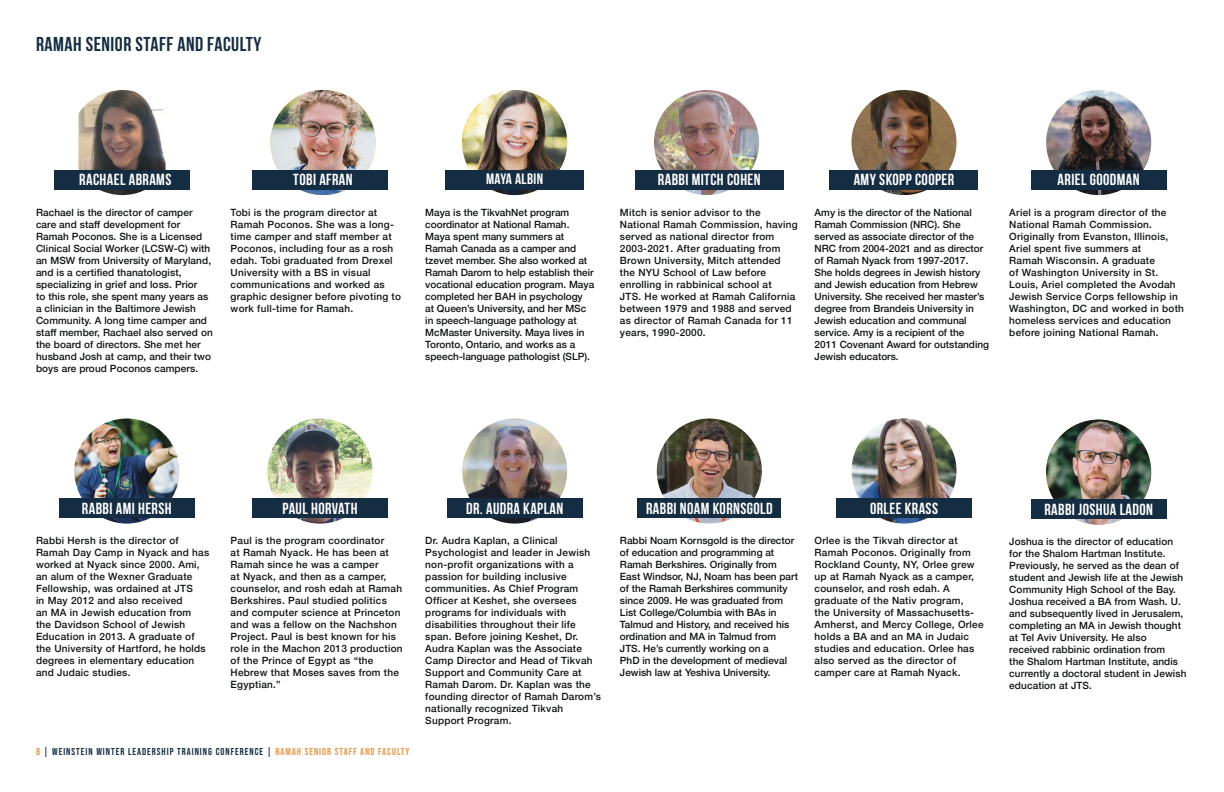
<style>
.page{position:relative;width:1224px;height:792px;background:#fff}
.page>*{position:absolute;margin:0;border:0;box-sizing:border-box;transform-origin:0 0}
.t1{font:700 20px "Bebas Neue";letter-spacing:.025em;color:#152d42}
.t2{font:700 16px "Bebas Neue";letter-spacing:.025em;color:#fff}
.t3{font:700 15px "Bebas Neue";letter-spacing:.025em;color:#fff}
.t4{font:500 10px/12px "Helvetica Neue";letter-spacing:.025em;color:#111313}
.t5{font:500 10px/12px "Helvetica Neue";color:#111313}
.t6{font:10px "Bebas Neue";letter-spacing:.1em;color:#152d42}
.s1{color:#ec9642}
</style>
<div class="page">
<img style="left:70px;top:90px;width:105px;height:105px;border-radius:52px">
<img style="left:270px;top:90px;width:106px;height:105px;border-radius:53px">
<img style="left:654px;top:90px;width:105px;height:105px;border-radius:53px">
<div style="left:55px;top:170px;width:135px;height:19px;background:#152d42"></div>
<div style="left:252px;top:170px;width:136px;height:19px;background:#152d42"></div>
<div style="left:635px;top:170px;width:149px;height:19px;background:#152d42"></div>
<img style="left:462px;top:90px;width:105px;height:105px;border-radius:53px">
<div style="left:445px;top:170px;width:139px;height:19px;background:#152d42"></div>
<img style="left:851px;top:90px;width:106px;height:105px;border-radius:53px">
<div style="left:830px;top:170px;width:148px;height:19px;background:#152d42"></div>
<img style="left:1046px;top:90px;width:105px;height:105px;border-radius:53px">
<div style="left:1031px;top:170px;width:135px;height:19px;background:#152d42"></div>
<img style="left:267px;top:418px;width:106px;height:106px;border-radius:53px">
<img style="left:462px;top:418px;width:105px;height:106px;border-radius:53px">
<img style="left:74px;top:418px;width:105px;height:106px;border-radius:53px">
<div style="left:252px;top:498px;width:136px;height:20px;background:#152d42"></div>
<div style="left:447px;top:498px;width:135px;height:20px;background:#152d42"></div>
<div style="left:59px;top:498px;width:136px;height:20px;background:#152d42"></div>
<img style="left:657px;top:418px;width:105px;height:106px;border-radius:53px">
<div style="left:638px;top:498px;width:143px;height:20px;background:#152d42"></div>
<img style="left:851px;top:418px;width:106px;height:106px;border-radius:53px">
<img style="left:1046px;top:420px;width:105px;height:105px;border-radius:53px">
<div style="left:836px;top:498px;width:136px;height:20px;background:#152d42"></div>
<div style="left:1031px;top:499px;width:135px;height:20px;background:#152d42"></div>
<p class="t1" style="left:36px;top:33px;width:227px">RAMAH SENIOR STAFF AND FACULTY</p>
<p class="t2" style="left:79px;top:171px;width:94px">RACHAEL ABRAMS</p>
<p class="t2" style="left:293px;top:171px;width:61px">TOBI AFRAN</p>
<p class="t2" style="left:658px;top:171px;width:104px">RABBI MITCH COHEN</p>
<p class="t5" style="left:425px;top:205px;width:170px">Maya is the TikvahNet program coordinator at National Ramah.<br>Maya spent many summers at<br>Ramah Canada as a camper and tzevet member. She also worked at<br>Ramah Darom to help establish their vocational education program. Maya completed her BAH in psychology<br>at Queen’s University, and her MSc in speech-language pathology at<br>McMaster University. Maya lives in<br>Toronto, Ontario, and works as a speech-language pathologist (SLP).</p>
<p class="t3" style="left:486px;top:171px;width:59px">MAYA ALBIN</p>
<p class="t4" style="left:36px;top:205px;width:178px">Rachael is the director of camper care and staff development for Ramah Poconos. She is a Licensed Clinical Social Worker (LCSW-C) with an MSW from University of Maryland, and is a certified thanatologist, specializing in grief and loss. Prior<br>to this role, she spent many years as a clinician in the Baltimore Jewish Community. A long time camper and staff member, Rachael also served on the board of directors. She met her husband Josh at camp, and their two boys are proud Poconos campers.</p>
<p class="t4" style="left:231px;top:205px;width:172px">Tobi is the program director at<br>Ramah Poconos. She was a long&shy;time camper and staff member at<br>Poconos, including four as a rosh edah. Tobi graduated from Drexel<br>University with a BS in visual communications and worked as graphic designer before pivoting to work full-time for Ramah.</p>
<p class="t4" style="left:620px;top:205px;width:179px">Mitch is senior advisor to the<br>National Ramah Commission, having served as national director from<br>2003-2021. After graduating from<br>Brown University, Mitch attended the NYU School of Law before enrolling in rabbinical school at<br>JTS. He worked at Ramah California between 1979 and 1988 and served as director of Ramah Canada for 11 years, 1990-2000.</p>
<p class="t2" style="left:854px;top:171px;width:102px">AMY SKOPP COOPER</p>
<p class="t5" style="left:815px;top:205px;width:176px">Amy is the director of the National<br>Ramah Commission (NRC). She served as associate director of the<br>NRC from 2004-2021 and as director of Ramah Nyack from 1997-2017.<br>She holds degrees in Jewish history and Jewish education from Hebrew<br>University. She received her master’s degree from Brandeis University in<br>Jewish education and communal service. Amy is a recipient of the<br>2011 Covenant Award for outstanding<br>Jewish educators.</p>
<p class="t2" style="left:1058px;top:171px;width:84px">ARIEL GOODMAN</p>
<p class="t4" style="left:1009px;top:205px;width:176px">Ariel is a program director of the<br>National Ramah Commission.<br>Originally from Evanston, Illinois,<br>Ariel spent five summers at<br>Ramah Wisconsin. A graduate<br>of Washington University in St.<br>Louis, Ariel completed the Avodah<br>Jewish Service Corps fellowship in<br>Washington, DC and worked in both homeless services and education before joining National Ramah.</p>
<p class="t2" style="left:82px;top:499px;width:91px">RABBI AMI HERSH</p>
<p class="t2" style="left:282px;top:499px;width:77px">PAUL HORVATH</p>
<p class="t2" style="left:466px;top:499px;width:99px">DR. AUDRA KAPLAN</p>
<p class="t4" style="left:36px;top:534px;width:175px">Rabbi Hersh is the director of<br>Ramah Day Camp in Nyack and has worked at Nyack since 2000. Ami, an alum of the Wexner Graduate<br>Fellowship, was ordained at JTS<br>in May 2012 and also received<br>an MA in Jewish education from<br>the Davidson School of Jewish<br>Education in 2013. A graduate of the University of Hartford, he holds degrees in elementary education and Judaic studies.</p>
<p class="t4" style="left:231px;top:534px;width:174px">Paul is the program coordinator<br>at Ramah Nyack. He has been at<br>Ramah since he was a camper<br>at Nyack, and then as a camper, counselor, and rosh edah at Ramah<br>Berkshires. Paul studied politics and computer science at Princeton and was a fellow on the Nachshon<br>Project. Paul is best known for his role in the Machon 2013 production of the Prince of Egypt as “the<br>Hebrew that Moses saves from the<br>Egyptian.”</p>
<p class="t4" style="left:425px;top:534px;width:177px">Dr. Audra Kaplan, a Clinical<br>Psychologist and leader in Jewish non-profit organizations with a passion for building inclusive communities. As Chief Program<br>Officer at Keshet, she oversees programs for individuals with disabilities throughout their life span. Before joining Keshet, Dr.<br>Audra Kaplan was the Associate<br>Camp Director and Head of Tikvah<br>Support and Community Care at<br>Ramah Darom. Dr. Kaplan was the founding director of Ramah Darom’s nationally recognized Tikvah<br>Support Program.</p>
<p class="t6" style="left:36px;top:745px;width:375px"><span class="s1">8</span> | WEINSTEIN WINTER LEADERSHIP TRAINING CONFERENCE | <span class="s1">RAMAH SENIOR STAFF AND FACULTY</span></p>
<p class="t2" style="left:646px;top:499px;width:128px">RABBI NOAM KORNSGOLD</p>
<p class="t5" style="left:620px;top:534px;width:180px">Rabbi Noam Kornsgold is the director of education and programming at Ramah Berkshires. Originally from East Windsor, NJ, Noam has been part of the Ramah Berkshires community since 2009. He was graduated from List College/Columbia with BAs in Talmud and History, and received his ordination and MA in Talmud from JTS. He’s currently working on a<br>PhD in the development of medieval Jewish law at Yeshiva University.</p>
<p class="t2" style="left:870px;top:499px;width:69px">ORLEE KRASS</p>
<p class="t2" style="left:1044px;top:500px;width:110px">RABBI JOSHUA LADON</p>
<p class="t4" style="left:815px;top:534px;width:171px">Orlee is the Tikvah director at<br>Ramah Poconos. Originally from<br>Rockland County, NY, Orlee grew up at Ramah Nyack as a camper, counselor, and rosh edah. A graduate of the Nativ program,<br>the University of Massachusetts-<br>Amherst, and Mercy College, Orlee holds a BA and an MA in Judaic studies and education. Orlee has also served as the director of camper care at Ramah Nyack.</p>
<p class="t4" style="left:1009px;top:535px;width:179px">Joshua is the director of education for the Shalom Hartman Institute.<br>Previously, he served as the dean of student and Jewish life at the Jewish Community High School of the Bay.<br>Joshua received a BA from Wash. U. and subsequently lived in Jerusalem, completing an MA in Jewish thought at Tel Aviv University. He also received rabbinic ordination from<br>the Shalom Hartman Institute, andis currently a doctoral student in Jewish education at JTS.</p>
</div>
